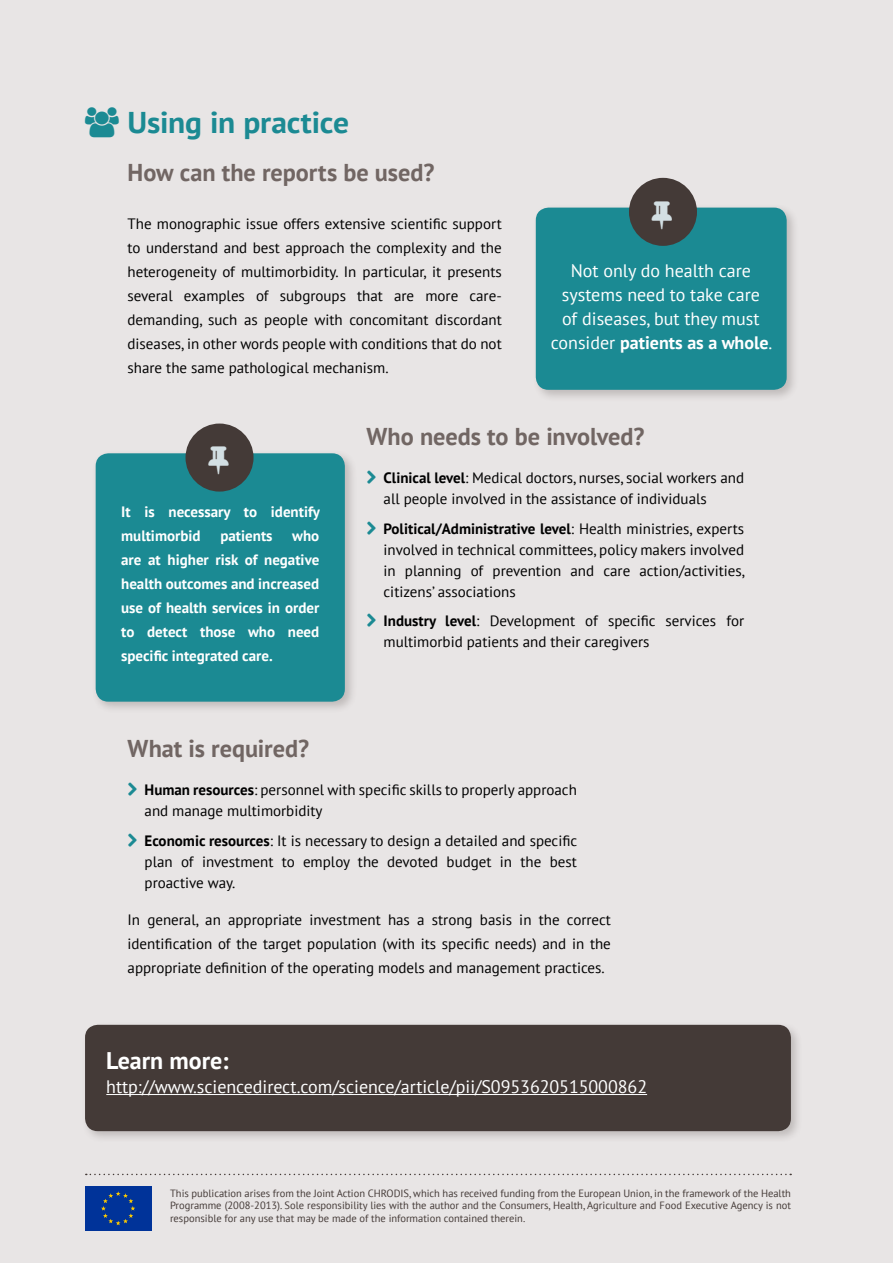
<style>
.page{position:relative;width:893px;height:1263px;background:#e8e5e5}
.page>*{position:absolute;margin:0;border:0;box-sizing:border-box;transform-origin:0 0}
.t1{font:700 30px "PT Sans";letter-spacing:-.005em;color:#1b8a93;scale:1.05 1}
.t2{font:700 24.3px "PT Sans";color:#716663}
.t3{font:700 24px "PT Sans";color:#fff}
.t4{font:18px/24px "PT Sans";letter-spacing:-.005em;color:#fff;text-align:center}
.t5{font:15px/24px "PT Sans";color:#000;text-align:justify}
.t6{font:700 15px/24px "PT Sans";color:#fff}
.t7{font:10.5px/12.6px "PT Sans";color:#443a37;text-align:justify}
.s1{font-weight:700}
</style>
<div class="page">
<div style="left:532px;top:204px;width:267px;height:198px;background:#443a37;opacity:.25"></div>
<div style="left:536px;top:208px;width:251px;height:182px;background:#1b8a93;border-radius:13px"></div>
<div style="left:92px;top:449px;width:265px;height:265px;background:#443a37;opacity:.25"></div>
<div style="left:96px;top:453px;width:249px;height:249px;background:#1b8a93;border-radius:13px"></div>
<div style="left:185px;top:423px;width:69px;height:69px;background:#443a37;border-radius:50%"></div>
<div style="left:85px;top:1186px;width:66px;height:44px;background:#039"></div>
<svg style="left:101px;top:1191px;width:34px;height:34px"></svg>
<svg style="left:86px;top:1174px;width:705px;height:1px"></svg>
<div style="left:81px;top:1021px;width:723px;height:122px;background:#443a37;opacity:.25"></div>
<div style="left:85px;top:1025px;width:706px;height:106px;background:#443a37;border-radius:13px"></div>
<hr style="left:106px;top:1094px;width:541px;height:1px;background:#fff">
<div style="left:629px;top:178px;width:68px;height:68px;background:#443a37;border-radius:50%"></div>
<h1 class="t1" style="left:128px;top:103px;width:212px">Using in practice</h1>
<h2 class="t2" style="left:128px;top:156px;width:308px">How can the reports be used?</h2>
<p class="t5" style="left:128px;top:211px;width:376px">The monographic issue offers extensive scientific support to understand and best approach the complexity and the heterogeneity of multimorbidity. In particular, it presents several examples of subgroups that are more care&shy;demanding, such as people with concomitant discordant diseases, in other words people with conditions that do not share the same pathological mechanism.</p>
<p class="t4" style="left:551px;top:258px;width:223px">Not only do health care systems need to take care<br>of diseases, but they must consider <span class="s1">patients as a whole</span>.</p>
<p class="t6" style="left:121px;top:500px;width:200px">It is necessary to identify multimorbid</p>
<p class="t6" style="left:220px;top:524px;width:54px">patients</p>
<p class="t6" style="left:121px;top:524px;width:200px;text-align:justify;text-indent:171px">who are at higher risk of negative health outcomes and increased use of health services in order to detect those who need specific integrated care.</p>
<h2 class="t2" style="left:367px;top:420px;width:279px">Who needs to be involved?</h2>
<p class="t5" style="left:384px;top:467px;width:362px;line-height:21px"><span class="s1">Clinical level</span>: Medical doctors, nurses, social workers and all people involved in the assistance of individuals</p>
<p class="t5" style="left:384px;top:517px;width:363px;line-height:21px"><span class="s1">Political/Administrative level</span>: Health ministries, experts involved in technical committees, policy makers involved in planning of prevention and care action/activities, citizens’ associations</p>
<p class="t5" style="left:384px;top:610px;width:362px;line-height:21px"><span class="s1">Industry level</span>: Development of specific services for multimorbid patients and their caregivers</p>
<h2 class="t2" style="left:128px;top:732px;width:183px">What is required?</h2>
<p class="t5" style="left:145px;top:779px;width:434px;line-height:21px"><span class="s1">Human resources</span>: personnel with specific skills to properly approach and manage multimorbidity</p>
<p class="t5" style="left:145px;top:829px;width:434px;line-height:21px"><span class="s1">Economic resources</span>: It is necessary to design a detailed and specific plan of investment to employ the devoted budget in the best proactive way.</p>
<p class="t5" style="left:128px;top:907px;width:485px">In general, an appropriate investment has a strong basis in the correct identification of the target population (with its specific needs) and in the appropriate definition of the operating models and management practices.</p>
<h3 class="t3" style="left:106px;top:1045px;width:124px">Learn more:</h3>
<p class="t4" style="left:106px;top:1074px;width:542px">http://www.sciencedirect.com/science/article/pii/S0953620515000862</p>
<p class="t7" style="left:170px;top:1186px;width:622px">This publication arises from the Joint Action CHRODIS, which has received funding from the European Union, in the framework of the Health Programme (2008-2013). Sole responsibility lies with the author and the Consumers, Health, Agriculture and Food Executive Agency is not responsible for any use that may be made of the information contained therein.</p>
</div>
